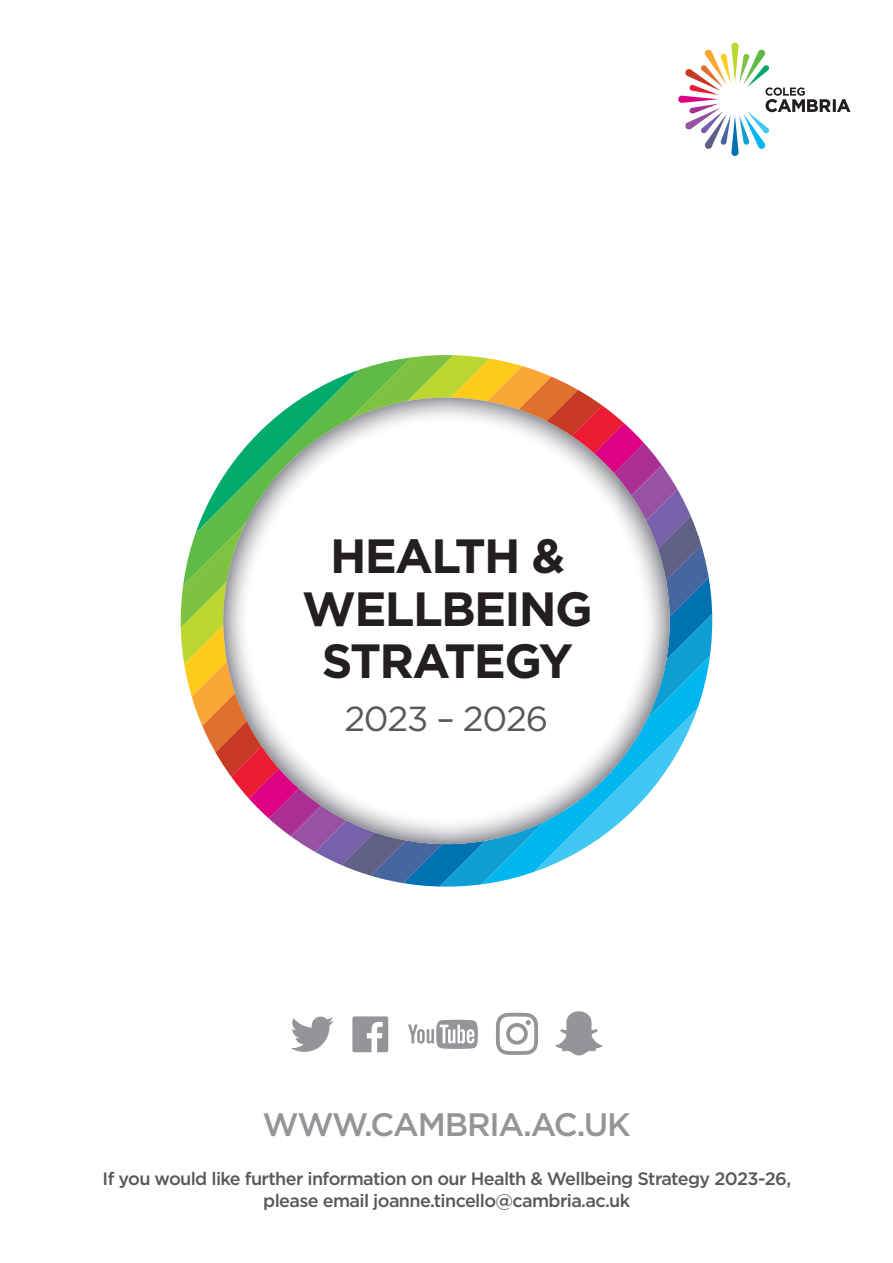
<style>
.page{position:relative;width:893px;height:1263px;background:#fff}
.page>*{position:absolute;margin:0;border:0;box-sizing:border-box;transform-origin:0 0}
.t1{font:700 48px/52.5px "Gotham";letter-spacing:-.035em;color:#231f20;text-align:center}
.t2{font:34.8px "Gotham";letter-spacing:-.035em;color:#57585a}
.t3{font:500 32.55px "Gotham";letter-spacing:-.035em;color:#939598}
.t4{font:500 18px/21.6px "Gotham";letter-spacing:-.035em;color:#57585a;text-align:center}
</style>
<div class="page">
<svg style="left:678px;top:42px;width:172px;height:114px"></svg>
<svg style="left:291px;top:1016px;width:43px;height:36px"></svg>
<svg style="left:352px;top:1016px;width:36px;height:36px"></svg>
<svg style="left:408px;top:1020px;width:70px;height:29px"></svg>
<svg style="left:496px;top:1013px;width:42px;height:42px"></svg>
<svg style="left:555px;top:1011px;width:47px;height:44px"></svg>
<svg style="left:181px;top:355px;width:326px;height:328px"></svg>
<svg style="left:188px;top:362px;width:375px;height:376px"></svg>
<svg style="left:208px;top:382px;width:383px;height:389px"></svg>
<svg style="left:426px;top:601px;width:286px;height:286px"></svg>
<img style="left:272px;top:398px;width:349px;height:446px">
<img style="left:223px;top:481px;width:50px;height:280px">
<img style="left:620px;top:480px;width:50px;height:281px">
<p class="t1" style="left:302px;top:530px;width:292px">HEALTH &amp;<br>WELLBEING<br>STRATEGY</p>
<p class="t2" style="left:344px;top:696px;width:205px">2023 – 2026</p>
<p class="t3" style="left:263px;top:1103px;width:370px">WWW.CAMBRIA.AC.UK</p>
<p class="t4" style="left:103px;top:1168px;width:690px">If you would like further information on our Health &amp; Wellbeing Strategy 2023-26, please email joanne.tincello@cambria.ac.uk</p>
</div>
